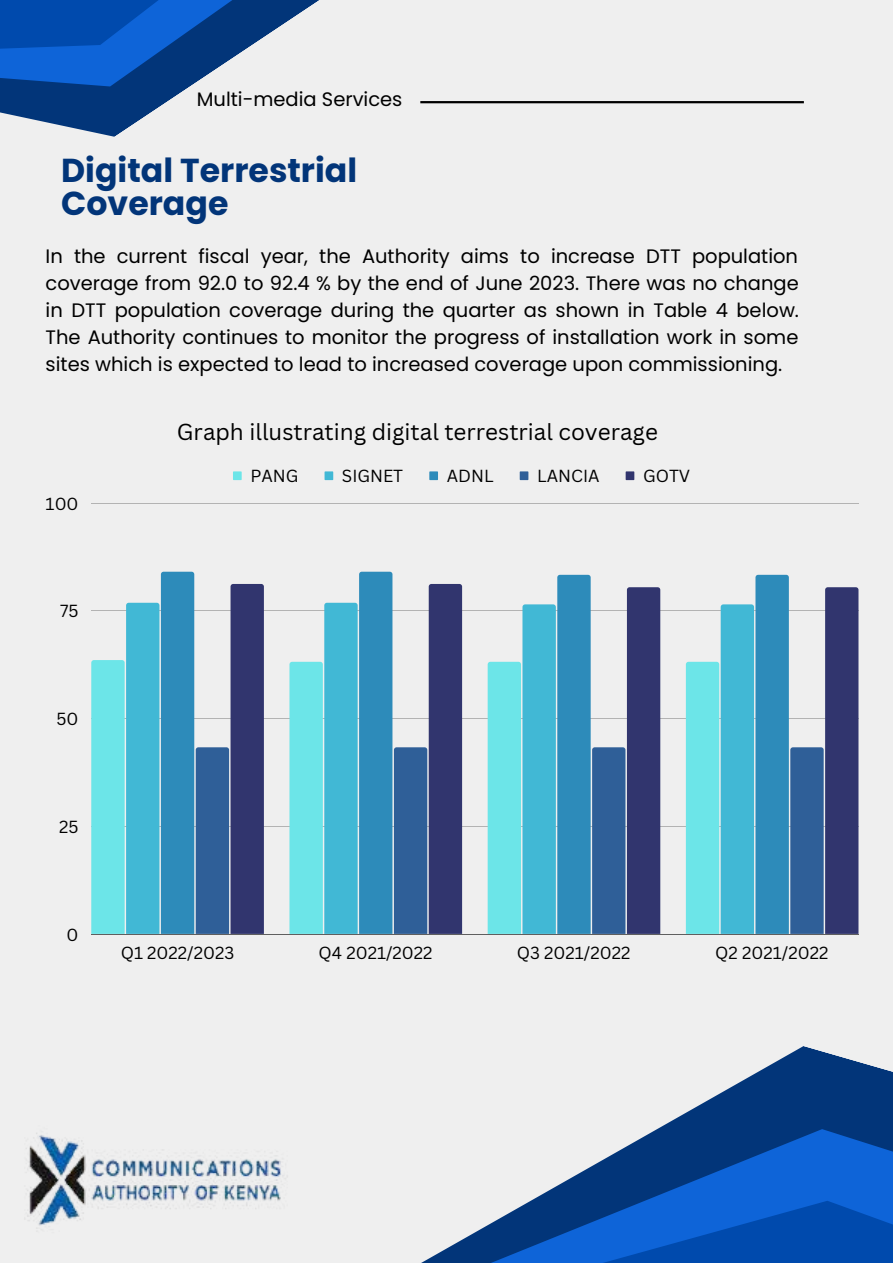
<style>
.page{position:relative;width:893px;height:1264px;background:#fff}
.page>*{position:absolute;margin:0;border:0;box-sizing:border-box;transform-origin:0 0}
.t1{font:700 33.15px/32.5px "Poppins";color:#023579}
.t2{font:22.5px "Canva Sans";color:#000}
.t3{font:19.5px/27px "Poppins";color:#000;text-align:justify}
.t4{font:16.95px "Canva Sans";color:#000}
</style>
<div class="page">
<div style="left:0;top:0;width:892px;height:1262px;background:#efefef"></div>
<svg style="left:423px;top:1058px;width:469px;height:204px"></svg>
<svg style="left:0;top:0;width:483px;height:137px"></svg>
<hr style="left:420px;top:101px;width:383px;height:2px;background:#000">
<img style="left:26px;top:1133px;width:260px;height:96px">
<div style="left:233px;top:471px;width:9px;height:9px;background:#6ce5e8"></div>
<div style="left:324px;top:471px;width:9px;height:9px;background:#41b8d5"></div>
<div style="left:429px;top:471px;width:9px;height:9px;background:#2d8bba"></div>
<div style="left:519px;top:471px;width:9px;height:9px;background:#2f5f98"></div>
<div style="left:625px;top:471px;width:9px;height:9px;background:#31356e"></div>
<hr style="left:91px;top:502px;width:767px;height:1px;background:#000">
<hr style="left:91px;top:610px;width:767px;height:1px;background:#000">
<hr style="left:91px;top:718px;width:767px;height:1px;background:#000">
<hr style="left:91px;top:826px;width:767px;height:1px;background:#000">
<hr style="left:91px;top:933px;width:767px;height:1px;background:#000">
<svg style="left:91px;top:571px;width:173px;height:362px"></svg>
<svg style="left:289px;top:571px;width:173px;height:362px"></svg>
<svg style="left:487px;top:575px;width:173px;height:358px"></svg>
<svg style="left:685px;top:575px;width:173px;height:358px"></svg>
<p class="t3" style="left:197px;top:86px;width:207px">Multi-media Services</p>
<h1 class="t1" style="left:61px;top:154px;width:297px">Digital Terrestrial<br>Coverage</h1>
<p class="t3" style="left:46px;top:243px;width:754px">In the current fiscal year, the Authority aims to increase DTT population coverage from 92.0 to 92.4 % by the end of June 2023. There was no change in DTT population coverage during the quarter as shown in Table 4 below.<br>The Authority continues to monitor the progress of installation work in some sites which is expected to lead to increased coverage upon commissioning.</p>
<p class="t2" style="left:177px;top:415px;width:482px">Graph illustrating digital terrestrial coverage</p>
<p class="t4" style="left:46px;top:491px;width:34px">100</p>
<p class="t4" style="left:60px;top:599px;width:20px">75</p>
<p class="t4" style="left:57px;top:707px;width:23px">50</p>
<p class="t4" style="left:59px;top:814px;width:21px">25</p>
<p class="t4" style="left:67px;top:922px;width:13px">0</p>
<p class="t4" style="left:250px;top:464px;width:50px">PANG</p>
<p class="t4" style="left:342px;top:464px;width:63px">SIGNET</p>
<p class="t4" style="left:446px;top:464px;width:48px">ADNL</p>
<p class="t4" style="left:537px;top:464px;width:64px">LANCIA</p>
<p class="t4" style="left:643px;top:464px;width:49px">GOTV</p>
<p class="t4" style="left:121px;top:941px;width:115px">Q1 2022/2023</p>
<p class="t4" style="left:318px;top:941px;width:115px">Q4 2021/2022</p>
<p class="t4" style="left:517px;top:941px;width:115px">Q3 2021/2022</p>
<p class="t4" style="left:715px;top:941px;width:114px">Q2 2021/2022</p>
</div>
